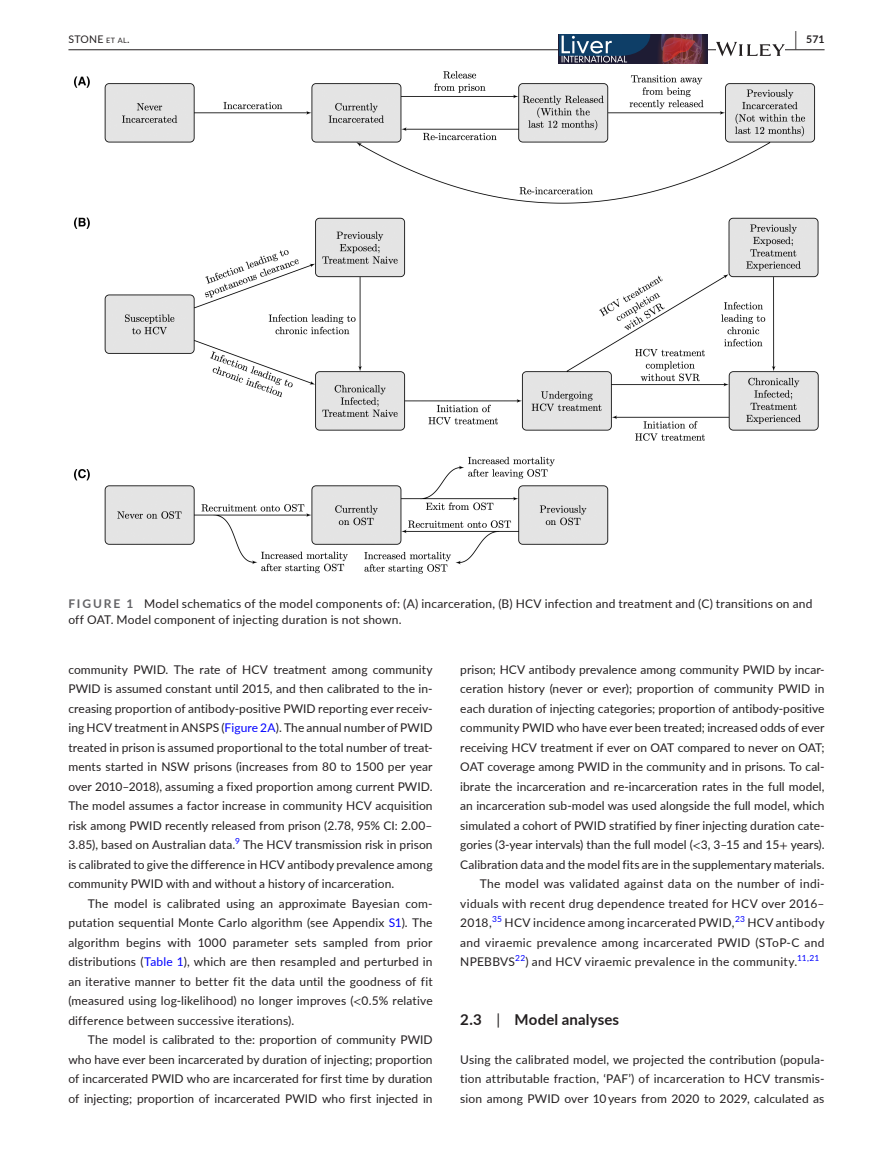
<style>
.page{position:relative;width:893px;height:1174px;background:#fff}
.page>*{position:absolute;margin:0;border:0;box-sizing:border-box;transform-origin:0 0}
.t1{font:700 15px "Lato";letter-spacing:.01em;color:#231f20}
.t2{font:12px/19.5px "Lato";letter-spacing:.005em;color:#231f20;text-align:justify}
.t3{font:12px "Lato";letter-spacing:.025em;color:#231f20}
.t4{font:10.5px "Lato";letter-spacing:.02em;color:#231f20}
.t5{font:700 10.5px "Lato";color:#231f20}
.t6{font:8.4px "Lato";letter-spacing:.02em;color:#00f}
.s1{font-size:7.35px}
.s2{font-size:19.5px}
.s3{font-weight:700;color:#636366}
.s4{color:#00f}
.s5{font-family:"STIX"}
.s6{font-weight:400}
</style>
<div class="page">
<hr style="left:68px;top:49px;width:756px;height:1px;background:#231f20">
<img style="left:559px;top:34px;width:149px;height:30px">
<svg style="left:559px;top:34px;width:3px;height:22px"></svg>
<svg style="left:562px;top:34px;width:88px;height:28px;background:#365473"></svg>
<svg style="left:716px;top:42px;width:69px;height:14px"></svg>
<img style="left:74px;top:71px;width:745px;height:503px">
<p class="t4" style="left:68px;top:31px;width:63px">STONE <span class="s1">et al</span>.</p>
<p class="t5" style="left:795px;top:31px;width:31px"><span class="s2">|</span> 571</p>
<p class="t2" style="left:68px;top:594px;width:746px;line-height:16.5px"><span class="s3">FIGURE 1</span> Model schematics of the model components of: (A) incarceration, (B) HCV infection and treatment and (C) transitions on and off OAT. Model component of injecting duration is not shown.</p>
<p class="t2" style="left:68px;top:659px;width:366px">community PWID. The rate of HCV treatment among community PWID is assumed constant until 2015, and then calibrated to the in&shy;creasing proportion of antibody-positive PWID reporting ever receiv&shy;ing HCV treatment in ANSPS (<span class="s4">Figure 2A</span>). The annual number of PWID treated in prison is assumed proportional to the total number of treat&shy;ments started in NSW prisons (increases from 80 to 1500 per year over 2010–2018), assuming a fixed proportion among current PWID.<br>The model assumes a factor increase in community HCV acquisition risk among PWID recently released from prison (2.78, 95% CI: 2.00– 3.85), based on Australian data.</p>
<p class="t6" style="left:235px;top:835px;width:6px">9</p>
<p class="t2" style="left:68px;top:834px;width:366px;text-indent:175px">The HCV transmission risk in prison is calibrated to give the difference in HCV antibody prevalence among community PWID with and without a history of incarceration.</p>
<p class="t2" style="left:68px;top:893px;width:366px;text-indent:20px">The model is calibrated using an approximate Bayesian com&shy;putation sequential Monte Carlo algorithm (see Appendix <span class="s4">S1</span>). The algorithm begins with 1000 parameter sets sampled from prior distributions (<span class="s4">Table 1</span>), which are then resampled and perturbed in an iterative manner to better fit the data until the goodness of fit (measured using log-likelihood) no longer improves (<span class="s5">&lt;</span>0.5% relative difference between successive iterations).</p>
<p class="t2" style="left:68px;top:1029px;width:366px;text-indent:20px">The model is calibrated to the: proportion of community PWID who have ever been incarcerated by duration of injecting; proportion of incarcerated PWID who are incarcerated for first time by duration of injecting; proportion of incarcerated PWID who first injected in</p>
<p class="t2" style="left:460px;top:659px;width:366px">prison; HCV antibody prevalence among community PWID by incar-</p>
<p class="t2" style="left:460px;top:678px;width:366px">ceration history (never or ever); proportion of community PWID in</p>
<p class="t2" style="left:460px;top:698px;width:366px">each duration of injecting categories; proportion of antibody-positive</p>
<p class="t2" style="left:460px;top:717px;width:366px">community PWID who have ever been treated; increased odds of ever</p>
<p class="t2" style="left:460px;top:737px;width:366px">receiving HCV treatment if ever on OAT compared to never on OAT;</p>
<p class="t2" style="left:460px;top:756px;width:366px">OAT coverage among PWID in the community and in prisons. To cal-</p>
<p class="t2" style="left:460px;top:776px;width:366px">ibrate the incarceration and re-incarceration rates in the full model,</p>
<p class="t2" style="left:460px;top:795px;width:366px">an incarceration sub-model was used alongside the full model, which</p>
<p class="t2" style="left:460px;top:815px;width:366px">simulated a cohort of PWID stratified by finer injecting duration cate-</p>
<p class="t2" style="left:460px;top:834px;width:366px">gories (3-year intervals) than the full model (<span class="s5">&lt;</span>3, 3–15 and 15<span class="s5">+</span> years).</p>
<p class="t2" style="left:460px;top:854px;width:366px">Calibration data and the model fits are in the supplementary materials.</p>
<p class="t3" style="left:480px;top:875px;width:346px">The model was validated against data on the number of indi-</p>
<p class="t3" style="left:460px;top:895px;width:366px">viduals with recent drug dependence treated for HCV over 2016–</p>
<p class="t2" style="left:460px;top:912px;width:33px">2018,</p>
<p class="t6" style="left:492px;top:913px;width:11px">35</p>
<p class="t3" style="left:504px;top:914px;width:231px">HCV incidence among incarcerated PWID,</p>
<p class="t6" style="left:735px;top:913px;width:11px">23</p>
<p class="t2" style="left:460px;top:912px;width:366px;text-indent:287px">HCV antibody and viraemic prevalence among incarcerated PWID (SToP-C and NPEBBVS</p>
<p class="t6" style="left:515px;top:952px;width:12px">22</p>
<p class="t3" style="left:525px;top:953px;width:273px">) and HCV viraemic prevalence in the community.</p>
<p class="t6" style="left:797px;top:952px;width:24px">11,21</p>
<p class="t1" style="left:460px;top:1008px;width:160px">2.3 <span class="s6">|</span> Model analyses</p>
<p class="t2" style="left:460px;top:1049px;width:366px">Using the calibrated model, we projected the contribution (popula&shy;tion attributable fraction, ‘PAF’) of incarceration to HCV transmis&shy;sion among PWID over 10 years from 2020 to 2029, calculated as</p>
</div>
